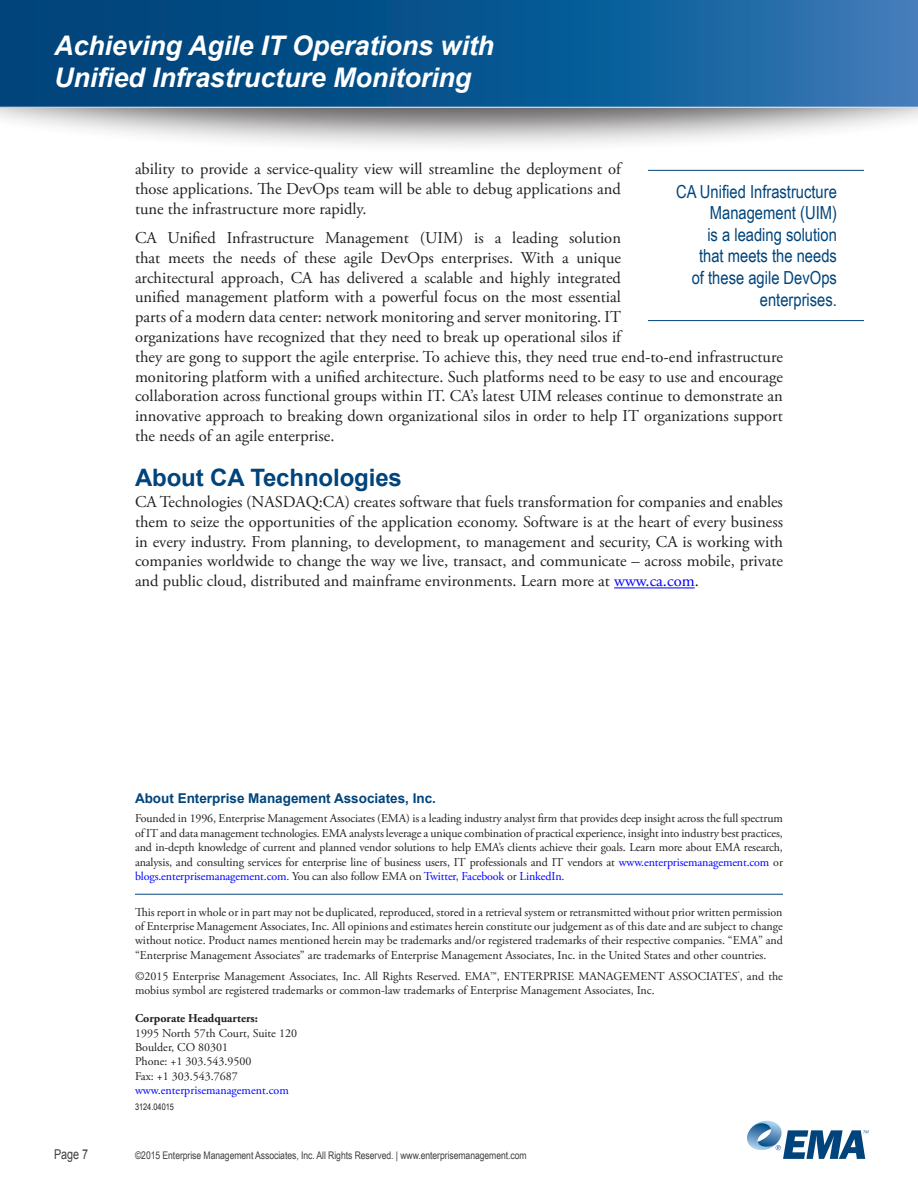
<style>
.page{position:relative;width:918px;height:1188px;background:#fff}
.page>*{position:absolute;margin:0;border:0;box-sizing:border-box;transform-origin:0 0}
.t1{font:italic 700 27px/32.4px "Arial";letter-spacing:-.005em;color:#fff}
.Heading_1{font:700 24px "Arial";letter-spacing:-.005em;color:#00447b}
.Pull_quote{font:18px/21.6px "Arial Narrow";color:#00447b;text-align:right}
.t2{font:16.5px/19.8px "Adobe Garamond Pro";color:#231f20;text-align:justify}
.t3{font:700 13.5px "Arial";color:#00447b}
.t4{font:13.5px "Arial";color:#3e3e3f;scale:.8 1}
.t5{font:12px/14.4px "Adobe Garamond Pro";color:#231f20;text-align:justify}
.t6{font:10.5px "Arial Narrow";letter-spacing:-.005em;color:#3e3e3f}
.t7{font:9px "Arial Narrow";color:#231f20}
.s1{color:#00f}
.s2{font-weight:700}
</style>
<div class="page">
<div style="left:0;top:0;width:918px;height:155px;background:#231f20;opacity:.75"></div>
<svg style="left:0;top:0;width:918px;height:108px"></svg>
<svg style="left:747px;top:1121px;width:122px;height:38px"></svg>
<hr style="left:614px;top:588px;width:81px;height:1px;background:#00f">
<hr style="left:135px;top:894px;width:648px;height:1px;background:#00447b">
<hr style="left:648px;top:170px;width:216px;height:1px;background:#00447b">
<hr style="left:648px;top:320px;width:216px;height:1px;background:#00447b">
<h1 class="t1" style="left:54px;top:30px;width:442px">Achieving Agile IT Operations with<br>Unified Infrastructure Monitoring</h1>
<p class="t2" style="left:135px;top:160px;width:488px">ability to provide a service-quality view will streamline the deployment of those applications. The DevOps team will be able to debug applications and tune the infrastructure more rapidly.</p>
<p class="t2" style="left:135px;top:228px;width:650px;text-align:left">CA Unified Infrastructure Management (UIM) is a leading solution<br>that meets the needs of these agile DevOps enterprises. With a unique<br>architectural approach, CA has delivered a scalable and highly integrated<br>unified management platform with a powerful focus on the most essential<br>parts of a modern data center: network monitoring and server monitoring. IT<br>organizations have recognized that they need to break up operational silos if<br>they are gong to support the agile enterprise. To achieve this, they need true end-to-end infrastructure monitoring platform with a unified architecture. Such platforms need to be easy to use and encourage collaboration across functional groups within IT. CA’s latest UIM releases continue to demonstrate an innovative approach to breaking down organizational silos in order to help IT organizations support the needs of an agile enterprise.</p>
<p class="Heading_1" style="left:135px;top:461px;width:268px">About CA Technologies</p>
<p class="t2" style="left:135px;top:493px;width:650px">CA Technologies (NASDAQ:CA) creates software that fuels transformation for companies and enables them to seize the opportunities of the application economy. Software is at the heart of every business in every industry. From planning, to development, to management and security, CA is working with companies worldwide to change the way we live, transact, and communicate – across mobile, private and public cloud, distributed and mainframe environments. Learn more at <span class="s1">www.ca.com</span>.</p>
<p class="Pull_quote" style="left:676px;top:180px;width:162px">CA Unified Infrastructure<br>Management (UIM)<br>is a leading solution<br>that meets the needs<br>of these agile DevOps enterprises.</p>
<p class="t3" style="left:135px;top:789px;width:303px">About Enterprise Management Associates, Inc.</p>
<p class="t5" style="left:135px;top:812px;width:650px">Founded in 1996, Enterprise Management Associates (EMA) is a leading industry analyst firm that provides deep insight across the full spectrum of IT and data management technologies. EMA analysts leverage a unique combination of practical experience, insight into industry best practices, and in-depth knowledge of current and planned vendor solutions to help EMA’s clients achieve their goals. Learn more about EMA research, analysis, and consulting services for enterprise line of business users, IT professionals and IT vendors at <span class="s1">www.enterprisemanagement.com</span> or <span class="s1">blogs.enterprisemanagement.com</span>. You can also follow EMA on <span class="s1">Twitter</span>, <span class="s1">Facebook</span> or <span class="s1">LinkedIn</span>.</p>
<p class="t5" style="left:135px;top:905px;width:650px">This report in whole or in part may not be duplicated, reproduced, stored in a retrieval system or retransmitted without prior written permission of Enterprise Management Associates, Inc. All opinions and estimates herein constitute our judgement as of this date and are subject to change without notice. Product names mentioned herein may be trademarks and/or registered trademarks of their respective companies. “EMA” and “Enterprise Management Associates” are trademarks of Enterprise Management Associates, Inc. in the United States and other countries.</p>
<p class="t5" style="left:135px;top:969px;width:650px">©2015 Enterprise Management Associates, Inc. All Rights Reserved. EMA™, ENTERPRISE MANAGEMENT ASSOCIATES<sup>®</sup>, and the mobius symbol are registered trademarks or common-law trademarks of Enterprise Management Associates, Inc.</p>
<p class="t5" style="left:135px;top:1012px;width:164px;text-align:left"><span class="s2">Corporate Headquarters:<br></span>1995 North 57th Court, Suite 120<br>Boulder, CO 80301<br>Phone: +1 303.543.9500<br>Fax: +1 303.543.7687 <span class="s1">www.enterprisemanagement.com</span></p>
<p class="t7" style="left:135px;top:1101px;width:40px">3124.04015</p>
<p class="t4" style="left:54px;top:1145px;width:44px">Page 7</p>
<p class="t6" style="left:135px;top:1147px;width:393px">©2015 Enterprise Management Associates, Inc. All Rights Reserved. | www.enterprisemanagement.com</p>
</div>
